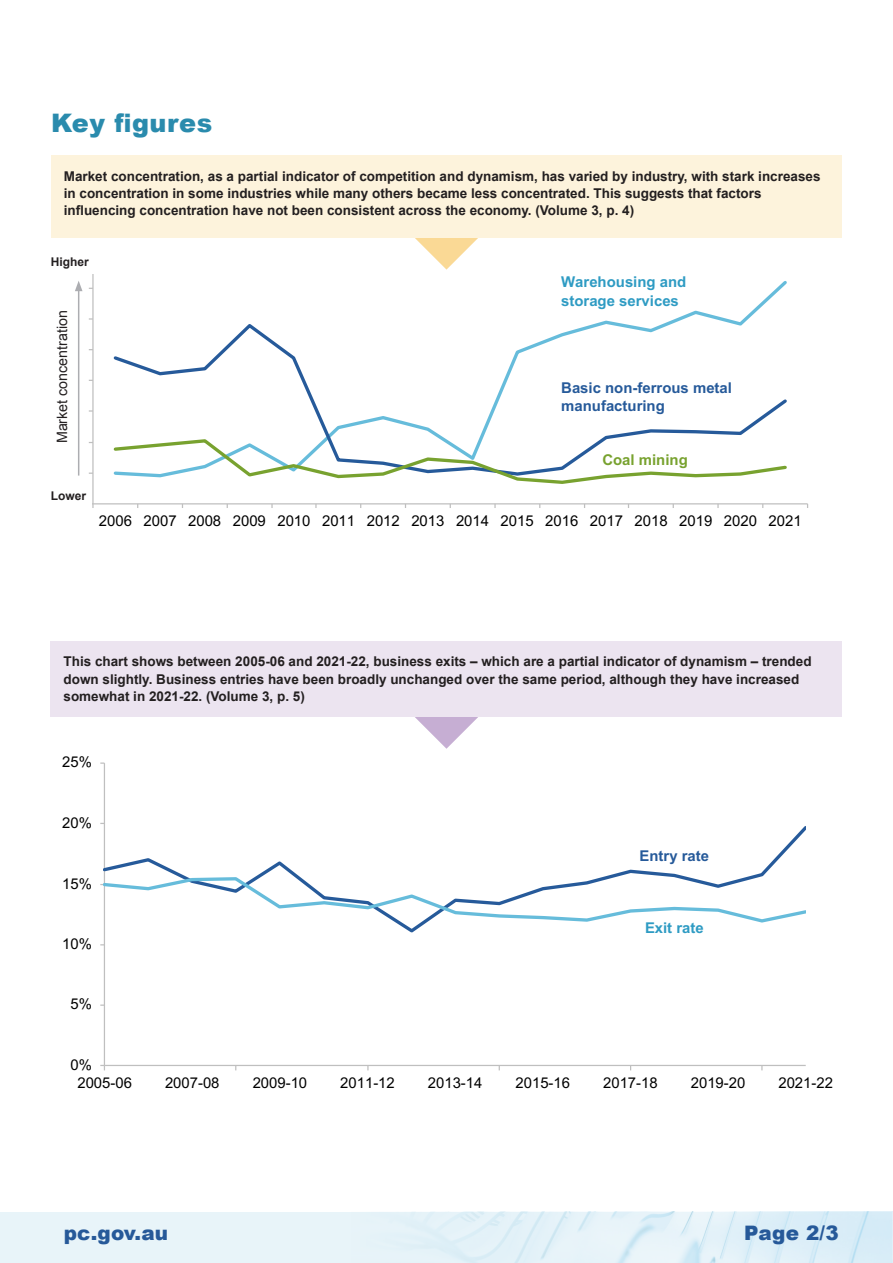
<style>
.page{position:relative;width:893px;height:1263px;background:#fff}
.page>*{position:absolute;margin:0;border:0;box-sizing:border-box;transform-origin:0 0}
.t1{font:900 25.5px "Arial";letter-spacing:.02em;color:#2a8bad}
.t2{font:900 19.95px "Arial";letter-spacing:.01em;color:#265999}
.t3{font:14.85px "Arial";color:#000}
.t4{font:700 14.85px/18.3px "Arial";color:#265a9a}
.t5{font:700 14.85px/18.3px "Arial";color:#2e9bc3}
.t6{font:700 14.85px "Arial";color:#78a22f}
.t7{font:14.25px "Arial";color:#231f20}
.t8{font:700 13.5px/17.2px "Arial";color:#231f20}
.t9{font:700 12px "Arial";color:#231f20}
</style>
<div class="page">
<svg style="left:415px;top:238px;width:63px;height:32px"></svg>
<svg style="left:415px;top:717px;width:63px;height:32px"></svg>
<div style="left:51px;top:155px;width:791px;height:83px;background:#fdf3dc"></div>
<div style="left:51px;top:641px;width:791px;height:76px;background:#ece4f0"></div>
<div style="left:0;top:1212px;width:892px;height:51px;background:#e8f4f9"></div>
<img style="left:424px;top:1212px;width:469px;height:51px">
<hr style="left:92px;top:258px;width:2px;height:246px;background:#bfbfbf">
<hr style="left:93px;top:503px;width:715px;height:1px;background:#bfbfbf">
<svg style="left:113px;top:321px;width:674px;height:116px"></svg>
<svg style="left:113px;top:437px;width:674px;height:47px"></svg>
<div style="left:47px;top:253px;width:53px;height:20px;background:#fff"></div>
<hr style="left:78px;top:289px;width:1px;height:187px;background:#acadb1">
<svg style="left:75px;top:281px;width:8px;height:10px"></svg>
<hr style="left:104px;top:763px;width:1px;height:302px;background:#bfbfbf">
<hr style="left:104px;top:1065px;width:702px;height:1px;background:#bfbfbf">
<svg style="left:100px;top:1065px;width:5px;height:5px"></svg>
<svg style="left:104px;top:826px;width:702px;height:107px"></svg>
<svg style="left:100px;top:875px;width:706px;height:49px"></svg>
<p class="t1" style="left:51px;top:104px;width:163px">Key figures</p>
<p class="t8" style="left:64px;top:168px;width:758px">Market concentration, as a partial indicator of competition and dynamism, has varied by industry, with stark increases in concentration in some industries while many others became less concentrated. This suggests that factors influencing concentration have not been consistent across the economy. (Volume 3, p. 4)</p>
<p class="t3" style="left:60px;top:246px;width:23px">0.8</p>
<p class="t9" style="left:51px;top:254px;width:40px">Higher</p>
<p class="t7" style="left:53px;top:443px;width:135px;rotate:-90deg">Market concentration</p>
<p class="t9" style="left:51px;top:488px;width:37px">Lower</p>
<p class="t3" style="left:72px;top:493px;width:10px">0</p>
<p class="t5" style="left:561px;top:273px;width:127px">Warehousing and storage services</p>
<p class="t4" style="left:561px;top:379px;width:172px">Basic non-ferrous metal manufacturing</p>
<p class="t6" style="left:602px;top:449px;width:87px">Coal mining</p>
<p class="t3" style="left:99px;top:511px;width:704px">2006 2007 2008 2009 2010 2011 2012 2013 2014 2015 2016 2017 2018 2019 2020 2021</p>
<p class="t8" style="left:64px;top:653px;width:750px">This chart shows between 2005-06 and 2021-22, business exits – which are a partial indicator of dynamism – trended down slightly. Business entries have been broadly unchanged over the same period, although they have increased somewhat in 2021-22. (Volume 3, p. 5)</p>
<p class="t3" style="left:62px;top:752px;width:31px">25%</p>
<p class="t3" style="left:62px;top:812px;width:31px">20%</p>
<p class="t3" style="left:62px;top:873px;width:31px">15%</p>
<p class="t3" style="left:62px;top:933px;width:31px">10%</p>
<p class="t3" style="left:70px;top:994px;width:23px">5%</p>
<p class="t3" style="left:70px;top:1054px;width:23px">0%</p>
<p class="t4" style="left:640px;top:846px;width:71px">Entry rate</p>
<p class="t5" style="left:645px;top:919px;width:60px">Exit rate</p>
<p class="t3" style="left:77px;top:1072px;width:56px">2005-06</p>
<p class="t3" style="left:165px;top:1072px;width:56px">2007-08</p>
<p class="t3" style="left:253px;top:1072px;width:56px">2009-10</p>
<p class="t3" style="left:340px;top:1072px;width:56px">2011-12</p>
<p class="t3" style="left:428px;top:1072px;width:56px">2013-14</p>
<p class="t3" style="left:516px;top:1072px;width:56px">2015-16</p>
<p class="t3" style="left:603px;top:1072px;width:56px">2017-18</p>
<p class="t3" style="left:691px;top:1072px;width:56px">2019-20</p>
<p class="t3" style="left:778px;top:1072px;width:56px">2021-22</p>
<p class="t2" style="left:64px;top:1218px;width:106px">pc.gov.au</p>
<p class="t2" style="left:744px;top:1218px;width:96px">Page 2/3</p>
</div>
